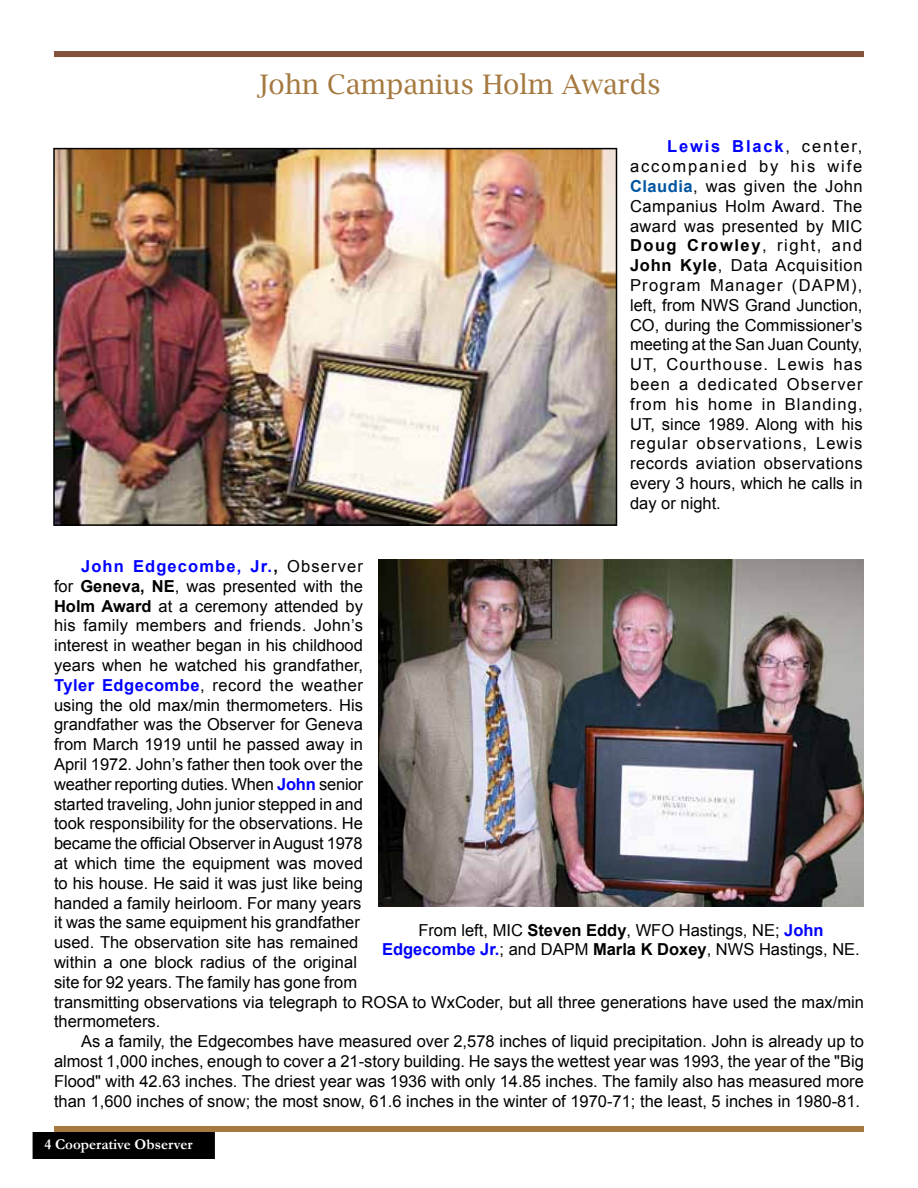
<style>
.page{position:relative;width:918px;height:1188px;background:#fff}
.page>*{position:absolute;margin:0;border:0;box-sizing:border-box;transform-origin:0 0}
.t1{font:27px "Lucida Bright";color:#a5793f}
.t2{font:16.5px/19.8px "Arial";color:#000;text-align:justify}
.t3{font:700 15px "Garamond";color:#fff}
.s1{font-weight:700;color:#00f}
.s2{font-weight:700;color:#0055a1}
.s3{font-weight:700}
</style>
<div class="page">
<div style="left:33px;top:1133px;width:181px;height:25px;background:#000"></div>
<div style="left:33px;top:1132px;width:182px;height:27px;border:2px solid #000"></div>
<div style="left:54px;top:1126px;width:810px;height:6px;background:#a5793f"></div>
<div style="left:54px;top:51px;width:810px;height:6px;background:#845339"></div>
<img style="left:378px;top:559px;width:486px;height:347px">
<img style="left:56px;top:151px;width:558px;height:372px">
<div style="left:53px;top:148px;width:564px;height:378px;border:2px solid #000"></div>
<h1 class="t1" style="left:257px;top:69px;width:405px">John Campanius Holm Awards</h1>
<p class="t2" style="left:630px;top:137px;width:234px;text-indent:37px"><span class="s1">Lewis Black</span>, center, accompanied by his wife <span class="s2">Claudia</span>, was given the John Campanius Holm Award. The award was presented by MIC <span class="s3">Doug Crowley</span>, right, and <span class="s3">John Kyle</span>, Data Acquisition Program Manager (DAPM), left, from NWS Grand Junction, CO, during the Commissioner’s meeting at the San Juan County, UT, Courthouse. Lewis has been a dedicated Observer from his home in Blanding, UT, since 1989. Along with his regular observations, Lewis records aviation observations every 3 hours, which he calls in day or night.</p>
<p class="t2" style="left:54px;top:557px;width:811px;text-align:left;text-indent:27px"><span class="s1">John Edgecombe, Jr.</span><span class="s3">,</span> Observer<br>for <span class="s3">Geneva, NE</span>, was presented with the<br><span class="s3">Holm Award</span> at a ceremony attended by<br>his family members and friends. John’s<br>interest in weather began in his childhood<br>years when he watched his grandfather,<br><span class="s1">Tyler Edgecombe</span>, record the weather<br>using the old max/min thermometers. His<br>grandfather was the Observer for Geneva<br>from March 1919 until he passed away in<br>April 1972. John’s father then took over the<br>weather reporting duties. When <span class="s1">John</span> senior<br>started traveling, John junior stepped in and<br>took responsibility for the observations. He<br>became the official Observer in August 1978<br>at which time the equipment was moved<br>to his house. He said it was just like being<br>handed a family heirloom. For many years<br>it was the same equipment his grandfather<br>used. The observation site has remained<br>within a one block radius of the original<br>site for 92 years. The family has gone from<br>transmitting observations via telegraph to ROSA to WxCoder, but all three generations have used the max/min thermometers.</p>
<p class="t2" style="left:54px;top:1032px;width:811px;text-indent:27px">As a family, the Edgecombes have measured over 2,578 inches of liquid precipitation. John is already up to almost 1,000 inches, enough to cover a 21-story building. He says the wettest year was 1993, the year of the "Big Flood" with 42.63 inches. The driest year was 1936 with only 14.85 inches. The family also has measured more than 1,600 inches of snow; the most snow, 61.6 inches in the winter of 1970-71; the least, 5 inches in 1980-81.</p>
<p class="t2" style="left:382px;top:920px;width:479px;text-align:center">From left, MIC <span class="s3">Steven Eddy</span>, WFO Hastings, NE; <span class="s1">John<br>Edgecombe Jr.</span>; and DAPM <span class="s3">Marla K Doxey</span>, NWS Hastings, NE.</p>
<p class="t3" style="left:44px;top:1134px;width:150px">4 Cooperative Observer</p>
</div>
